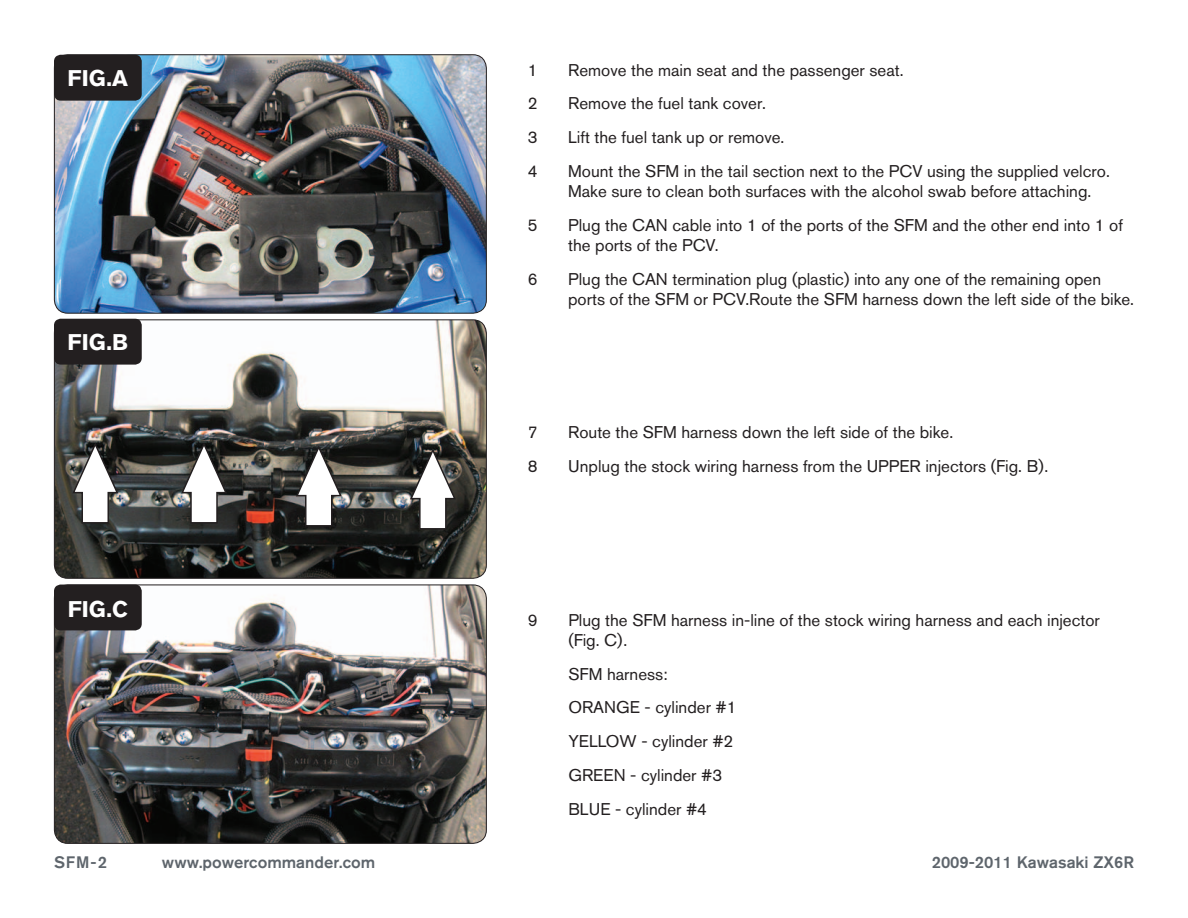
<style>
.page{position:relative;width:1188px;height:918px;background:#fff}
.page>*{position:absolute;margin:0;border:0;box-sizing:border-box;transform-origin:0 0}
.t1{font:700 22.5px "Akzidenz Grotesk BQ";color:#fff}
.Bodycopy{font:16.8px/20.2px "Akzidenz Grotesk BQ";color:#231f20}
.t2{font:500 16.5px "Akzidenz Grotesk BQ";color:#5e656c}
</style>
<div class="page">
<img style="left:54px;top:55px;width:431px;height:257px">
<div style="left:54px;top:54px;width:433px;height:260px;border:1px solid #231f20;border-radius:14px"></div>
<img style="left:54px;top:320px;width:431px;height:258px">
<div style="left:54px;top:319px;width:433px;height:260px;border:1px solid #231f20;border-radius:14px"></div>
<img style="left:54px;top:585px;width:432px;height:258px">
<div style="left:54px;top:585px;width:433px;height:259px;border:1px solid #231f20;border-radius:14px"></div>
<div style="left:54px;top:55px;width:88px;height:46px;background:#231f20;border-radius:7px"></div>
<div style="left:54px;top:319px;width:88px;height:46px;background:#231f20;border-radius:7px"></div>
<div style="left:54px;top:585px;width:88px;height:45px;background:#231f20;border-radius:7px"></div>
<svg style="left:71px;top:441px;width:48px;height:83px"></svg>
<svg style="left:180px;top:441px;width:48px;height:83px"></svg>
<svg style="left:295px;top:444px;width:48px;height:83px"></svg>
<svg style="left:409px;top:447px;width:48px;height:83px"></svg>
<p class="t1" style="left:68px;top:65px;width:62px">FIG.A</p>
<p class="t1" style="left:68px;top:329px;width:62px">FIG.B</p>
<p class="t1" style="left:68px;top:596px;width:62px">FIG.C</p>
<p class="Bodycopy" style="left:528px;top:60px;width:11px">1</p>
<p class="Bodycopy" style="left:568px;top:60px;width:337px">Remove the main seat and the passenger seat.</p>
<p class="Bodycopy" style="left:528px;top:93px;width:11px">2</p>
<p class="Bodycopy" style="left:568px;top:93px;width:199px">Remove the fuel tank cover.</p>
<p class="Bodycopy" style="left:528px;top:127px;width:11px">3</p>
<p class="Bodycopy" style="left:568px;top:127px;width:218px">Lift the fuel tank up or remove.</p>
<p class="Bodycopy" style="left:528px;top:161px;width:11px">4</p>
<p class="Bodycopy" style="left:568px;top:161px;width:543px">Mount the SFM in the tail section next to the PCV using the supplied velcro.<br>Make sure to clean both surfaces with the alcohol swab before attaching.</p>
<p class="Bodycopy" style="left:528px;top:215px;width:11px">5</p>
<p class="Bodycopy" style="left:568px;top:215px;width:556px">Plug the CAN cable into 1 of the ports of the SFM and the other end into 1 of the ports of the PCV.</p>
<p class="Bodycopy" style="left:528px;top:269px;width:11px">6</p>
<p class="Bodycopy" style="left:568px;top:269px;width:567px">Plug the CAN termination plug (plastic) into any one of the remaining open ports of the SFM or PCV.Route the SFM harness down the left side of the bike.</p>
<p class="Bodycopy" style="left:528px;top:422px;width:11px">7</p>
<p class="Bodycopy" style="left:568px;top:422px;width:387px">Route the SFM harness down the left side of the bike.</p>
<p class="Bodycopy" style="left:528px;top:456px;width:11px">8</p>
<p class="Bodycopy" style="left:568px;top:456px;width:482px">Unplug the stock wiring harness from the UPPER injectors (Fig. B).</p>
<p class="Bodycopy" style="left:528px;top:609px;width:11px">9</p>
<p class="Bodycopy" style="left:568px;top:609px;width:533px">Plug the SFM harness in-line of the stock wiring harness and each injector (Fig. C).</p>
<p class="Bodycopy" style="left:568px;top:663px;width:101px">SFM harness:</p>
<p class="Bodycopy" style="left:568px;top:697px;width:170px">ORANGE - cylinder #1</p>
<p class="Bodycopy" style="left:568px;top:731px;width:167px">YELLOW - cylinder #2</p>
<p class="Bodycopy" style="left:568px;top:765px;width:155px">GREEN - cylinder #3</p>
<p class="Bodycopy" style="left:568px;top:798px;width:140px">BLUE - cylinder #4</p>
<p class="t2" style="left:54px;top:852px;width:55px">SFM-2</p>
<p class="t2" style="left:162px;top:852px;width:215px">www.powercommander.com</p>
<p class="t2" style="left:932px;top:852px;width:204px">2009-2011 Kawasaki ZX6R</p>
</div>
